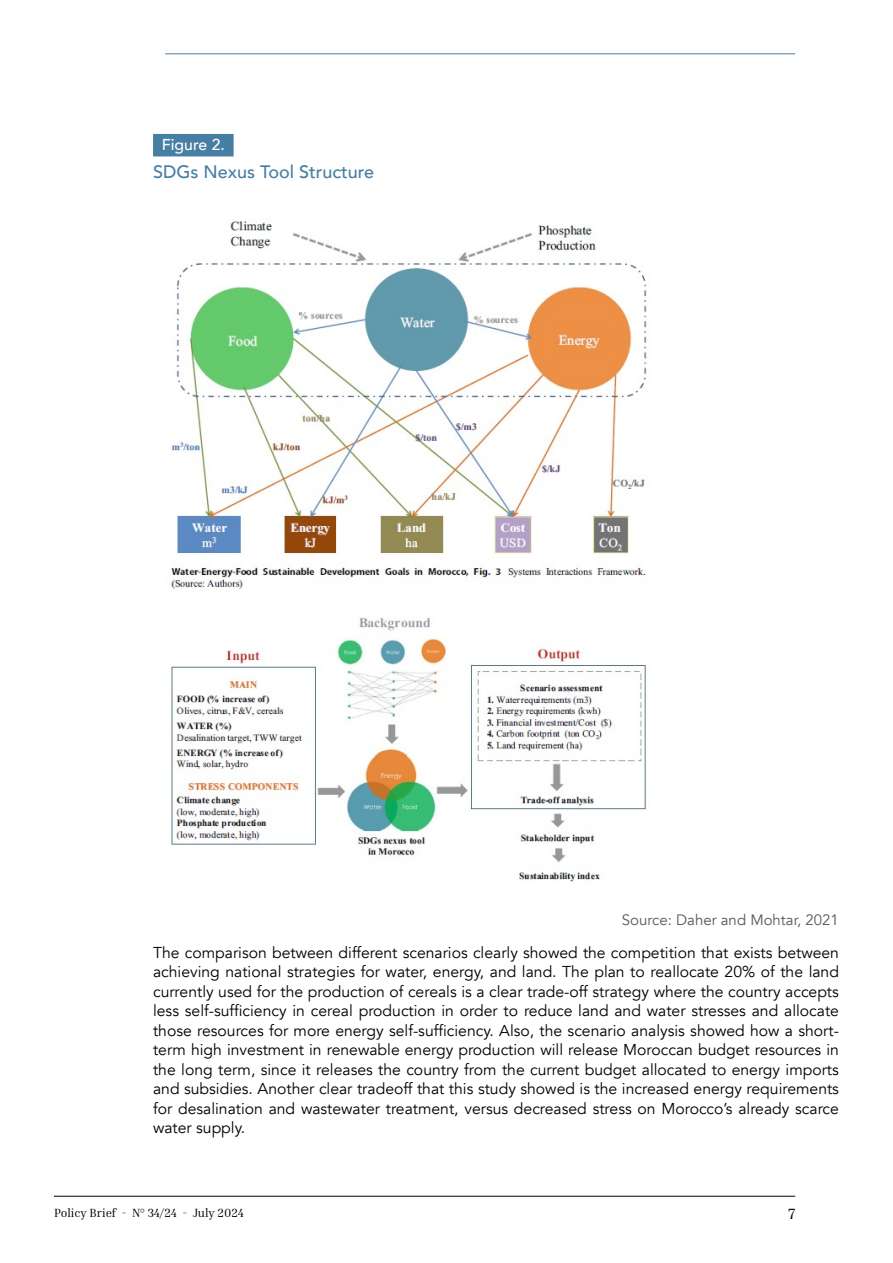
<style>
.page{position:relative;width:893px;height:1263px;background:#fff}
.page>*{position:absolute;margin:0;border:0;box-sizing:border-box;transform-origin:0 0}
.t1{font:500 18px "Avenir";color:#477ea3}
.t2{font:15.75px/19.5px "Avenir";color:#000;text-align:justify}
.t3{font:500 15.75px "Avenir";color:#fff}
.t4{font:15px "Avenir";color:#58585c}
.t5{font:15px "Inria Serif";color:#000}
.t6{font:12px "Inria Serif";color:#000}
</style>
<div class="page">
<hr style="left:54px;top:1196px;width:741px;height:1px;background:#000">
<hr style="left:165px;top:54px;width:630px;height:1px;background:#477ea3">
<div style="left:153px;top:134px;width:81px;height:22px;background:#477ea3"></div>
<img style="left:170px;top:221px;width:477px;height:661px">
<p class="t3" style="left:162px;top:131px;width:65px">Figure 2.</p>
<p class="t1" style="left:153px;top:156px;width:223px">SDGs Nexus Tool Structure</p>
<p class="t4" style="left:622px;top:911px;width:219px">Source: Daher and Mohtar, 2021</p>
<p class="t2" style="left:153px;top:943px;width:687px">The comparison between different scenarios clearly showed the competition that exists between achieving national strategies for water, energy, and land. The plan to reallocate 20% of the land currently used for the production of cereals is a clear trade-off strategy where the country accepts less self-sufficiency in cereal production in order to reduce land and water stresses and allocate those resources for more energy self-sufficiency. Also, the scenario analysis showed how a short&shy;term high investment in renewable energy production will release Moroccan budget resources in the long term, since it releases the country from the current budget allocated to energy imports and subsidies. Another clear tradeoff that this study showed is the increased energy requirements for desalination and wastewater treatment, versus decreased stress on Morocco’s already scarce water supply.</p>
<p class="t6" style="left:54px;top:1205px;width:191px">Policy Brief - N° 34/24 - July 2024</p>
<p class="t5" style="left:788px;top:1204px;width:8px">7</p>
</div>
